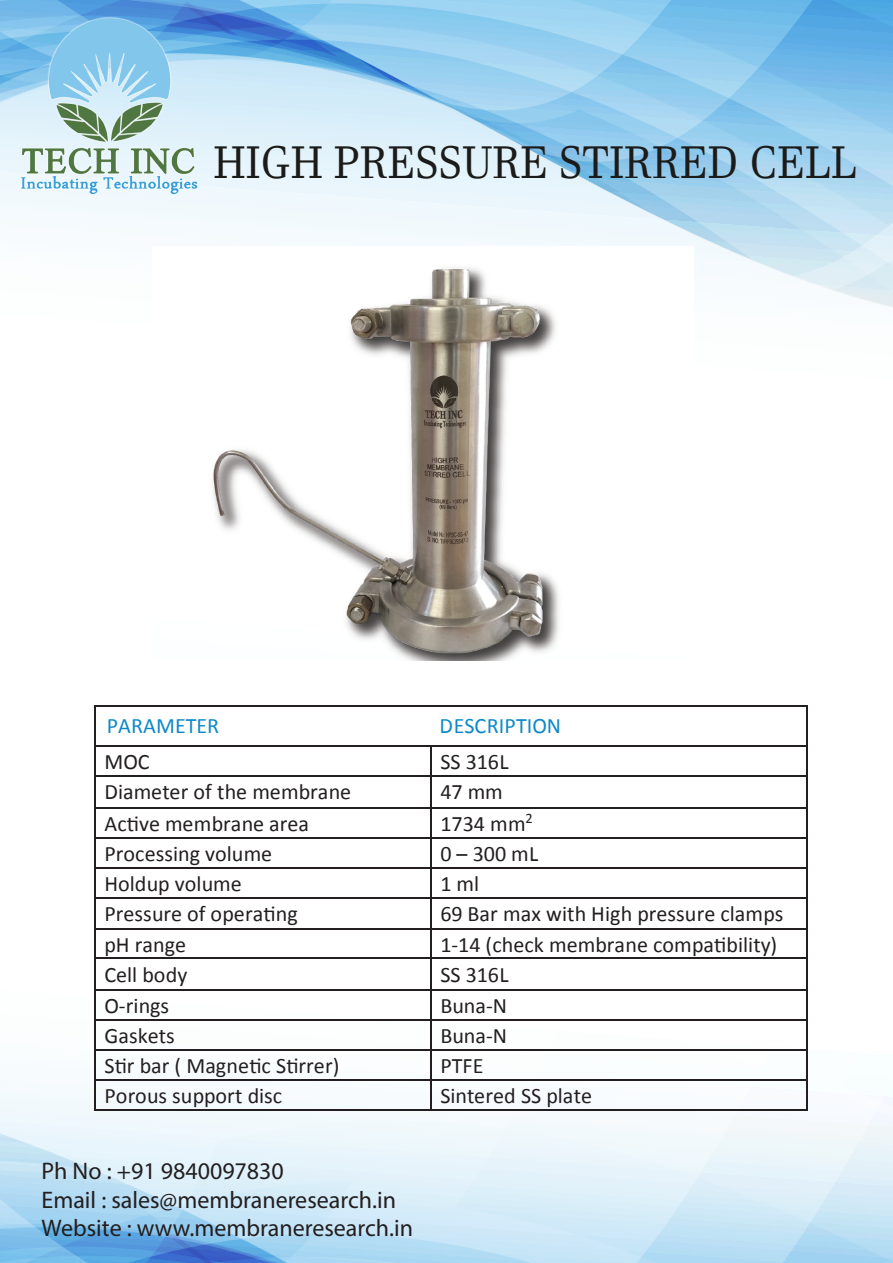
<style>
.page{position:relative;width:893px;height:1263px;background:#fff}
.page>*{position:absolute;margin:0;border:0;box-sizing:border-box;transform-origin:0 0}
.t1{font:45px "Javanese Text";color:#1b1b19;scale:.92 1}
.t2{font:24px/28.8px "Myriad Pro";color:#231f20}
.t3{font:22.05px "Calibri";color:#231f20}
.t4{font:22.05px "Calibri";letter-spacing:.005em;color:#0e89c7}
</style>
<div class="page">
<svg style="left:144px;top:4px;width:749px;height:226px;background:#6ab7e8"></svg>
<svg style="left:0;top:0;width:653px;height:214px;background:#93c8ed"></svg>
<svg style="left:156px;top:40px;width:737px;height:268px"></svg>
<svg style="left:626px;top:808px;width:180px;height:150px"></svg>
<svg style="left:455px;top:1019px;width:319px;height:102px"></svg>
<svg style="left:136px;top:1121px;width:638px;height:142px"></svg>
<svg style="left:0;top:1125px;width:570px;height:138px;background:#c5e2f5"></svg>
<img style="left:14px;top:12px;width:188px;height:182px">
<img style="left:156px;top:246px;width:538px;height:414px">
<hr style="left:96px;top:705px;width:710px;height:2px;background:#231f20">
<svg style="left:806px;top:705px;width:2px;height:7px"></svg>
<hr style="left:95px;top:712px;width:1px;height:33px;background:#231f20">
<hr style="left:806px;top:712px;width:2px;height:33px;background:#231f20">
<hr style="left:96px;top:745px;width:334px;height:1px;background:#231f20">
<hr style="left:432px;top:745px;width:374px;height:1px;background:#231f20">
<hr style="left:430px;top:748px;width:2px;height:27px;background:#231f20">
<hr style="left:806px;top:748px;width:2px;height:27px;background:#231f20">
<hr style="left:96px;top:775px;width:334px;height:2px;background:#231f20">
<hr style="left:432px;top:775px;width:374px;height:2px;background:#231f20">
<hr style="left:430px;top:778px;width:2px;height:29px;background:#231f20">
<hr style="left:806px;top:778px;width:2px;height:29px;background:#231f20">
<hr style="left:96px;top:807px;width:334px;height:1px;background:#231f20">
<hr style="left:432px;top:807px;width:374px;height:1px;background:#231f20">
<hr style="left:430px;top:810px;width:2px;height:27px;background:#231f20">
<hr style="left:806px;top:810px;width:2px;height:27px;background:#231f20">
<hr style="left:96px;top:837px;width:334px;height:2px;background:#231f20">
<hr style="left:432px;top:837px;width:374px;height:2px;background:#231f20">
<hr style="left:430px;top:840px;width:2px;height:27px;background:#231f20">
<hr style="left:806px;top:840px;width:2px;height:27px;background:#231f20">
<hr style="left:96px;top:867px;width:334px;height:2px;background:#231f20">
<hr style="left:432px;top:867px;width:374px;height:2px;background:#231f20">
<hr style="left:430px;top:870px;width:2px;height:27px;background:#231f20">
<hr style="left:806px;top:870px;width:2px;height:27px;background:#231f20">
<hr style="left:96px;top:897px;width:334px;height:2px;background:#231f20">
<hr style="left:432px;top:897px;width:374px;height:2px;background:#231f20">
<hr style="left:430px;top:900px;width:2px;height:28px;background:#231f20">
<hr style="left:806px;top:900px;width:2px;height:28px;background:#231f20">
<hr style="left:96px;top:928px;width:334px;height:1px;background:#231f20">
<hr style="left:432px;top:928px;width:374px;height:1px;background:#231f20">
<hr style="left:430px;top:931px;width:2px;height:27px;background:#231f20">
<hr style="left:806px;top:931px;width:2px;height:27px;background:#231f20">
<hr style="left:96px;top:958px;width:334px;height:1px;background:#231f20">
<hr style="left:432px;top:958px;width:374px;height:1px;background:#231f20">
<hr style="left:430px;top:960px;width:2px;height:29px;background:#231f20">
<hr style="left:806px;top:960px;width:2px;height:29px;background:#231f20">
<hr style="left:96px;top:989px;width:334px;height:2px;background:#231f20">
<hr style="left:432px;top:989px;width:374px;height:2px;background:#231f20">
<hr style="left:430px;top:992px;width:2px;height:28px;background:#231f20">
<hr style="left:96px;top:1020px;width:334px;height:1px;background:#231f20">
<hr style="left:432px;top:1020px;width:374px;height:1px;background:#231f20">
<hr style="left:430px;top:1022px;width:2px;height:27px;background:#231f20">
<hr style="left:96px;top:1049px;width:334px;height:2px;background:#231f20">
<hr style="left:432px;top:1049px;width:374px;height:2px;background:#231f20">
<hr style="left:430px;top:1052px;width:2px;height:27px;background:#231f20">
<hr style="left:96px;top:1079px;width:334px;height:2px;background:#231f20">
<hr style="left:432px;top:1079px;width:374px;height:2px;background:#231f20">
<svg style="left:95px;top:745px;width:1px;height:366px"></svg>
<hr style="left:96px;top:1109px;width:334px;height:2px;background:#231f20">
<hr style="left:430px;top:1082px;width:2px;height:27px;background:#231f20">
<hr style="left:432px;top:1109px;width:374px;height:2px;background:#231f20">
<svg style="left:774px;top:989px;width:119px;height:274px"></svg>
<h1 class="t1" style="left:213px;top:136px;width:701px">HIGH PRESSURE STIRRED CELL</h1>
<p class="t4" style="left:107px;top:711px;width:114px">PARAMETER</p>
<p class="t4" style="left:440px;top:711px;width:123px">DESCRIPTION</p>
<p class="t3" style="left:104px;top:746px;width:47px">MOC</p>
<p class="t3" style="left:440px;top:746px;width:70px">SS 316L</p>
<p class="t3" style="left:104px;top:776px;width:248px">Diameter of the membrane</p>
<p class="t3" style="left:440px;top:776px;width:64px">47 mm</p>
<p class="t3" style="left:104px;top:808px;width:206px">Active membrane area</p>
<p class="t3" style="left:440px;top:808px;width:94px">1734 mm<sup>2</sup></p>
<p class="t3" style="left:104px;top:838px;width:169px">Processing volume</p>
<p class="t3" style="left:440px;top:838px;width:99px">0– 300mL</p>
<p class="t3" style="left:104px;top:868px;width:139px">Holdup volume</p>
<p class="t3" style="left:440px;top:868px;width:40px">1ml</p>
<p class="t3" style="left:104px;top:898px;width:195px">Pressure of operating</p>
<p class="t3" style="left:440px;top:898px;width:344px">69 Bar max with High pressure clamps</p>
<p class="t3" style="left:104px;top:929px;width:83px">pH range</p>
<p class="t3" style="left:440px;top:929px;width:338px">1-14 (check membrane compatibility)</p>
<p class="t3" style="left:104px;top:959px;width:84px">Cell body</p>
<p class="t3" style="left:440px;top:959px;width:70px">SS 316L</p>
<p class="t3" style="left:104px;top:990px;width:66px">O-rings</p>
<p class="t3" style="left:440px;top:990px;width:68px">Buna-N</p>
<p class="t3" style="left:104px;top:1021px;width:72px">Gaskets</p>
<p class="t3" style="left:440px;top:1021px;width:68px">Buna-N</p>
<p class="t3" style="left:104px;top:1051px;width:237px">Stir bar ( Magnetic Stirrer)</p>
<p class="t3" style="left:440px;top:1051px;width:45px">PTFE</p>
<p class="t3" style="left:104px;top:1080px;width:179px">Porous support disc</p>
<p class="t3" style="left:440px;top:1080px;width:153px">Sintered SS plate</p>
<p class="t2" style="left:42px;top:1156px;width:373px">Ph No : +91 9840097830<br>Email : sales@membraneresearch.in<br>Website : www.membraneresearch.in</p>
</div>
